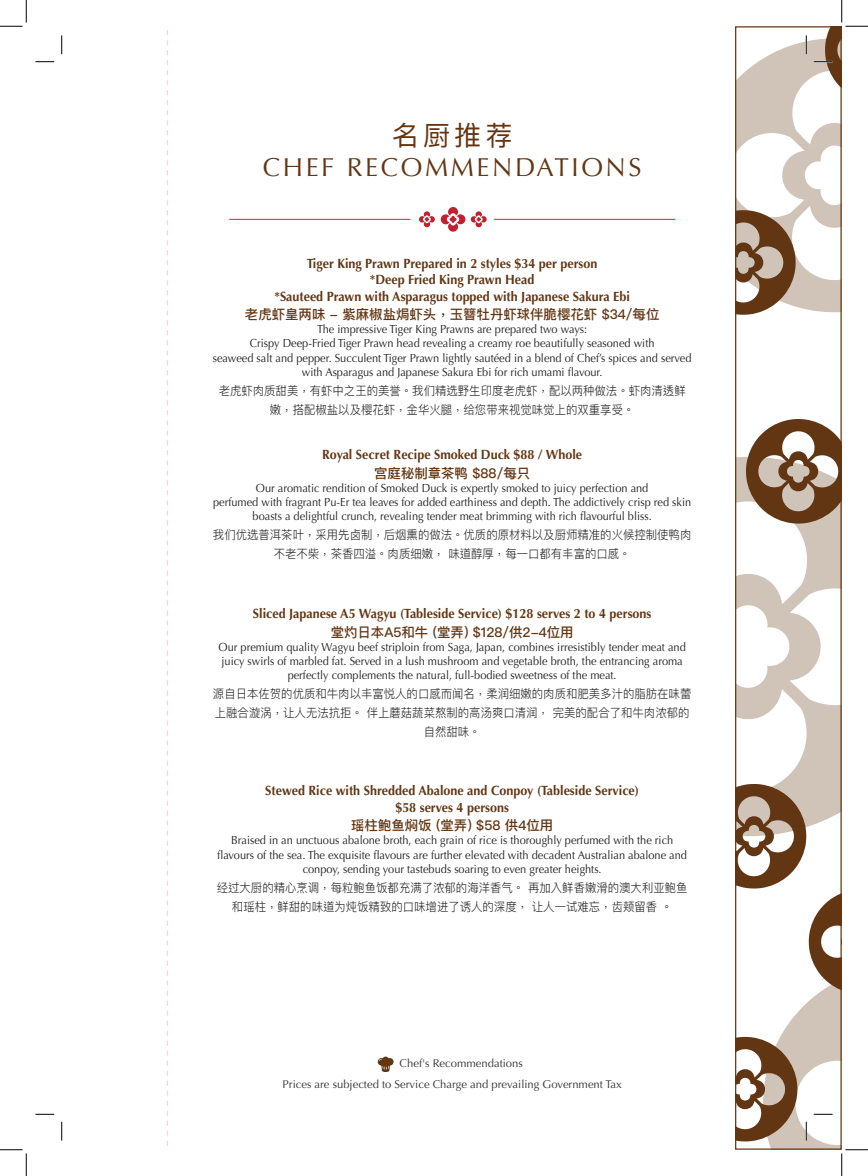
<style>
.page{position:relative;width:868px;height:1176px;background:#fff}
.page>*{position:absolute;margin:0;border:0;box-sizing:border-box;transform-origin:0 0}
.t1{font:27.12px "Ping Fang SC";color:#633613}
.t2{font:26px "Optima";letter-spacing:.1em;color:#633613}
.t3{font:700 13.38px/16.1px "Optima";color:#633613;text-align:center;scale:.94 1}
.t4{font:500 13.38px "Ping Fang HK";color:#633613}
.t5{font:300 12.12px/18.8px "Ping Fang HK";color:#231f20;text-align:center;scale:.94 1}
.t6{font:11.75px/14.4px "Optima";color:#231f20;text-align:center;scale:.94 1}
.t7{font:11.25px "Optima";color:#333}
</style>
<div class="page">
<svg style="left:167px;top:30px;width:1px;height:1116px"></svg>
<svg style="left:377px;top:1056px;width:16px;height:16px"></svg>
<hr style="left:229px;top:219px;width:181px;height:1px;background:#ee1d23">
<hr style="left:494px;top:219px;width:181px;height:1px;background:#ee1d23">
<svg style="left:471px;top:211px;width:15px;height:16px"></svg>
<svg style="left:419px;top:207px;width:46px;height:25px"></svg>
<svg style="left:35px;top:61px;width:19px;height:1px"></svg>
<svg style="left:35px;top:1113px;width:19px;height:2px"></svg>
<svg style="left:61px;top:35px;width:1px;height:19px"></svg>
<svg style="left:61px;top:1122px;width:1px;height:18px"></svg>
<svg style="left:0;top:0;width:27px;height:27px"></svg>
<svg style="left:0;top:1149px;width:27px;height:27px"></svg>
<svg style="left:735px;top:0;width:132px;height:315px"></svg>
<svg style="left:735px;top:419px;width:132px;height:757px"></svg>
<p class="t1" style="left:392px;top:119px;width:122px">名厨推荐</p>
<p class="t2" style="left:263px;top:153px;width:380px">CHEF RECOMMENDATIONS</p>
<p class="t3" style="left:307px;top:256px;width:310px">Tiger King Prawn Prepared in 2 styles $34 per person</p>
<p class="t3" style="left:370px;top:272px;width:177px">*Deep Fried King Prawn Head</p>
<p class="t3" style="left:274px;top:288px;width:379px">*Sauteed Prawn with Asparagus topped with Japanese Sakura Ebi</p>
<p class="t4" style="left:245px;top:306px;width:416px">老虎虾皇两味 - 紫麻椒盐焗虾头，玉簪牡丹虾球伴脆樱花虾 $34/每位</p>
<p class="t6" style="left:317px;top:322px;width:289px">The impressive Tiger King Prawns are prepared two ways:</p>
<p class="t6" style="left:213px;top:336px;width:511px">Crispy Deep-Fried Tiger Prawn head revealing a creamy roe beautifully seasoned with<br>seaweed salt and pepper. Succulent Tiger Prawn lightly sautéed in a blend of Chef’s spices and served with Asparagus and Japanese Sakura Ebi for rich umami flavour.</p>
<p class="t5" style="left:219px;top:381px;width:498px">老虎虾肉质甜美，有虾中之王的美誉。我们精选野生印度老虎虾，配以两种做法。虾肉清透鲜嫩，搭配椒盐以及樱花虾，金华火腿，给您带来视觉味觉上的双重享受。</p>
<p class="t3" style="left:322px;top:446px;width:278px">Royal Secret Recipe Smoked Duck $88 / Whole</p>
<p class="t4" style="left:374px;top:465px;width:157px">宫庭秘制章茶鸭 $88/每只</p>
<p class="t6" style="left:213px;top:481px;width:510px">Our aromatic rendition of Smoked Duck is expertly smoked to juicy perfection and<br>perfumed with fragrant Pu-Er tea leaves for added earthiness and depth. The addictively crisp red skin boasts a delightful crunch, revealing tender meat brimming with rich flavourful bliss.</p>
<p class="t5" style="left:213px;top:525px;width:510px">我们优选普洱茶叶，采用先卤制，后烟熏的做法。优质的原材料以及厨师精准的火候控制使鸭肉不老不柴，茶香四溢。肉质细嫩， 味道醇厚，每一口都有丰富的口感。</p>
<p class="t3" style="left:253px;top:605px;width:425px">Sliced Japanese A5 Wagyu (Tableside Service) $128 serves 2 to 4 persons</p>
<p class="t4" style="left:330px;top:623px;width:244px">堂灼日本A5和牛 (堂弄) $128/供2-4位用</p>
<p class="t6" style="left:218px;top:640px;width:498px">Our premium quality Wagyu beef striploin from Saga, Japan, combines irresistibly tender meat and juicy swirls of marbled fat. Served in a lush mushroom and vegetable broth, the entrancing aroma perfectly complements the natural, full-bodied sweetness of the meat.</p>
<p class="t5" style="left:213px;top:684px;width:510px">源自日本佐贺的优质和牛肉以丰富悦人的口感而闻名，柔润细嫩的肉质和肥美多汁的脂肪在味蕾上融合漩涡，让人无法抗拒。 伴上蘑菇蔬菜熬制的高汤爽口清润， 完美的配合了和牛肉浓郁的自然甜味。</p>
<p class="t3" style="left:265px;top:783px;width:399px">Stewed Rice with Shredded Abalone and Conpoy (Tableside Service) $58 serves 4 persons</p>
<p class="t4" style="left:351px;top:817px;width:203px">瑶柱鲍鱼焖饭 (堂弄) $58 供4位用</p>
<p class="t6" style="left:217px;top:833px;width:501px">Braised in an unctuous abalone broth, each grain of rice is thoroughly perfumed with the rich flavours of the sea. The exquisite flavours are further elevated with decadent Australian abalone and conpoy, sending your tastebuds soaring to even greater heights.</p>
<p class="t5" style="left:217px;top:878px;width:502px">经过大厨的精心烹调，每粒鲍鱼饭都充满了浓郁的海洋香气。 再加入鲜香嫩滑的澳大利亚鲍鱼和瑶柱，鲜甜的味道为炖饭精致的口味增进了诱人的深度， 让人一试难忘，齿颊留香 。</p>
<p class="t7" style="left:399px;top:1057px;width:125px">Chef's Recommendations</p>
<p class="t7" style="left:282px;top:1077px;width:340px">Prices are subjected to Service Charge and prevailing Government Tax</p>
</div>
